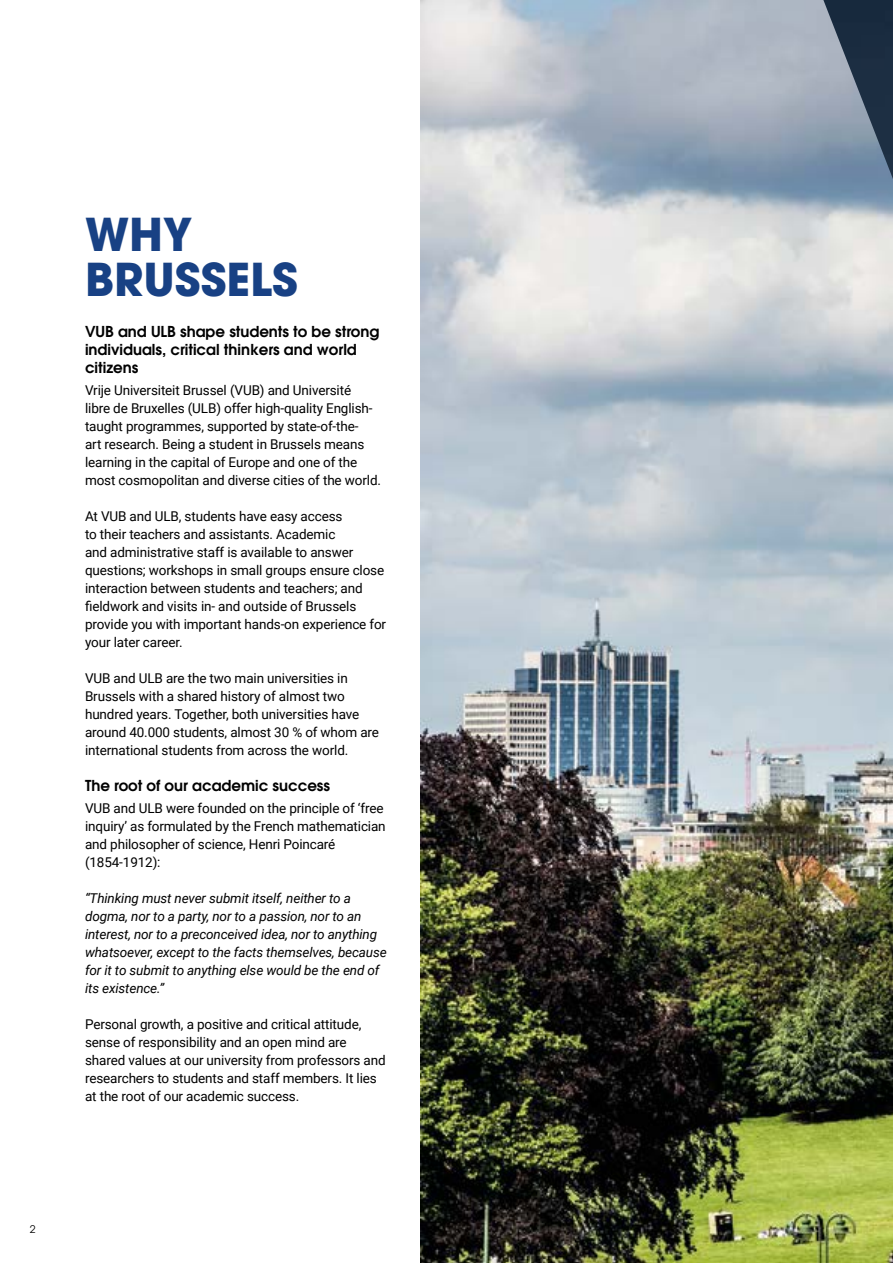
<style>
.page{position:relative;width:893px;height:1263px;background:#fff}
.page>*{position:absolute;margin:0;border:0;box-sizing:border-box;transform-origin:0 0}
.t1{font:700 45px/45px "Avant Garde LT";color:#184184}
.t2{font:600 15px/18px "Avant Garde LT";color:#000}
.t3{font:13.5px/18px "Roboto";letter-spacing:-.01em;color:#000}
.t4{font:italic 13.5px/18px "Roboto";letter-spacing:-.01em;color:#000}
.t5{font:10.5px "Avant Garde LT";color:#000}
</style>
<div class="page">
<img style="left:421px;top:0;width:472px;height:1263px">
<img style="left:823px;top:0;width:70px;height:179px">
<p class="t5" style="left:30px;top:1223px;width:7px">2</p>
<h1 class="t1" style="left:85px;top:212px;width:214px">WHY<br>BRUSSELS</h1>
<p class="t2" style="left:85px;top:322px;width:296px">VUB and ULB shape students to be strong individuals, critical thinkers and world citizens</p>
<p class="t3" style="left:85px;top:381px;width:297px">Vrije Universiteit Brussel (VUB) and Université<br>libre de Bruxelles (ULB) offer high-quality English&shy;taught programmes, supported by state-of-the-<br>art research. Being a student in Brussels means learning in the capital of Europe and one of the most cosmopolitan and diverse cities of the world.</p>
<p class="t3" style="left:85px;top:507px;width:303px">At VUB and ULB, students have easy access<br>to their teachers and assistants. Academic<br>and administrative staff is available to answer questions; workshops in small groups ensure close interaction between students and teachers; and fieldwork and visits in- and outside of Brussels provide you with important hands-on experience for your later career.</p>
<p class="t3" style="left:85px;top:669px;width:296px">VUB and ULB are the two main universities in Brussels with a shared history of almost two hundred years. Together, both universities have around 40.000 students, almost 30 % of whom are international students from across the world.</p>
<p class="t2" style="left:85px;top:776px;width:247px">The root of our academic success</p>
<p class="t3" style="left:85px;top:799px;width:302px">VUB and ULB were founded on the principle of ‘free inquiry’ as formulated by the French mathematician and philosopher of science, Henri Poincaré (1854-1912):</p>
<p class="t4" style="left:85px;top:889px;width:303px">“Thinking must never submit itself, neither to a dogma, nor to a party, nor to a passion, nor to an interest, nor to a preconceived idea, nor to anything whatsoever, except to the facts themselves, because for it to submit to anything else would be the end of its existence.”</p>
<p class="t3" style="left:85px;top:1015px;width:302px">Personal growth, a positive and critical attitude, sense of responsibility and an open mind are shared values at our university from professors and researchers to students and staff members. It lies at the root of our academic success.</p>
</div>
